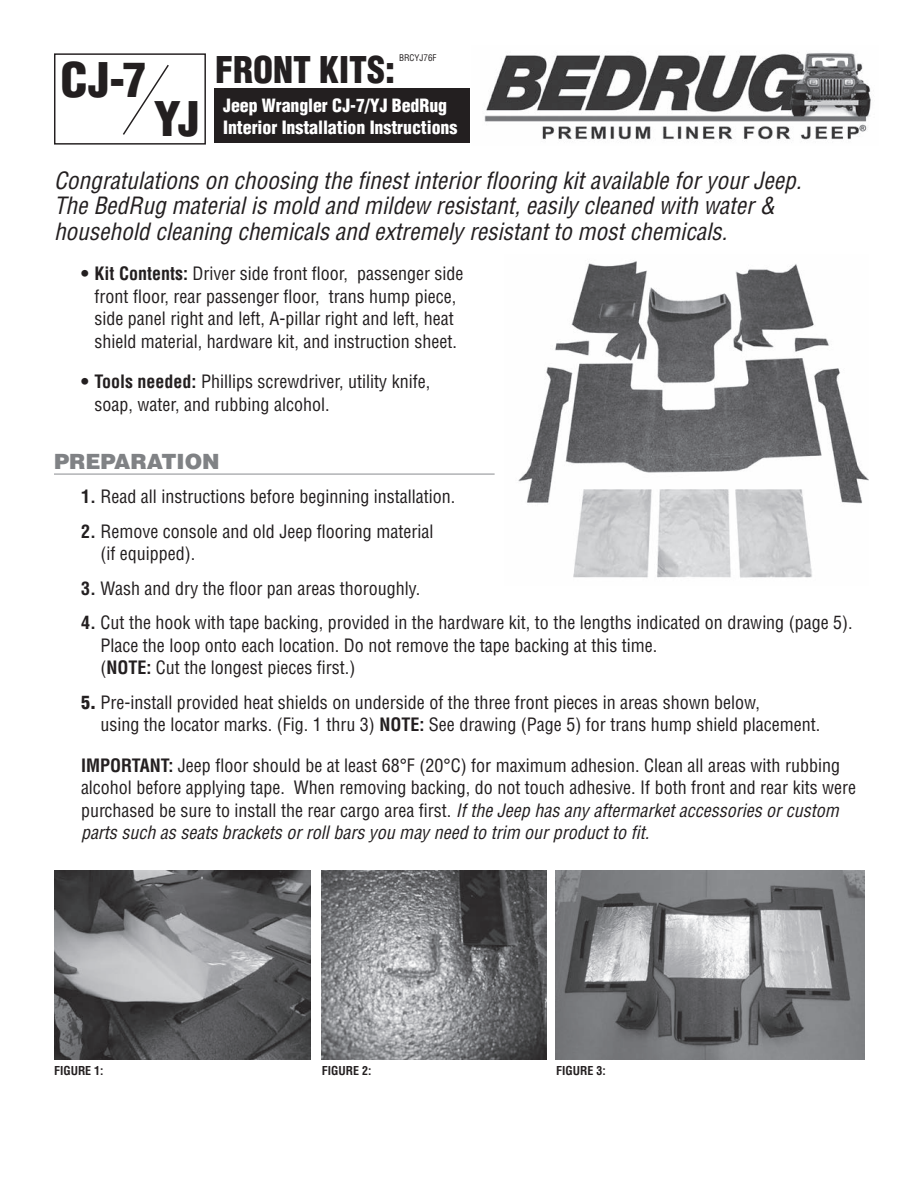
<style>
.page{position:relative;width:918px;height:1188px;background:#fff}
.page>*{position:absolute;margin:0;border:0;box-sizing:border-box;transform-origin:0 0}
.t1{font:900 condensed 46.65px "Helvetica";color:#231f20;scale:1.05 1}
.t2{font:900 condensed 36px "Helvetica";color:#231f20}
.t3{font:italic condensed 23.25px/25.5px "Helvetica";color:#231f20}
.t4{font:900 21px "Helvetica";color:#808285}
.t5{font:condensed 18px/22.5px "Helvetica";color:#231f20}
.t6{font:900 condensed 18px "Helvetica";letter-spacing:-.005em;color:#fff}
.t7{font:900 condensed 17.85px "Helvetica";letter-spacing:-.005em;color:#fff}
.t8{font:700 condensed 12px "Helvetica";color:#231f20}
.t9{font:condensed 9px "Helvetica";color:#231f20}
.s1{font-weight:700}
.s2{font-weight:900}
.s3{font-style:italic}
</style>
<div class="page">
<img style="left:518px;top:261px;width:350px;height:317px">
<hr style="left:54px;top:474px;width:441px;height:1px;background:#8a8c8f">
<img style="left:54px;top:870px;width:257px;height:189px">
<img style="left:322px;top:870px;width:225px;height:189px">
<img style="left:556px;top:870px;width:309px;height:189px">
<img style="left:484px;top:53px;width:387px;height:88px">
<div style="left:214px;top:88px;width:256px;height:55px;background:#231f20"></div>
<div style="left:54px;top:53px;width:152px;height:92px;border:1px solid #231f20"></div>
<svg style="left:123px;top:64px;width:46px;height:71px"></svg>
<h1 class="t1" style="left:60px;top:51px;width:84px">CJ-7</h1>
<h1 class="t1" style="left:154px;top:90px;width:45px">YJ</h1>
<p class="t9" style="left:399px;top:52px;width:39px">BRCYJ76F</p>
<h2 class="t2" style="left:215px;top:47px;width:182px">FRONT KITS:</h2>
<p class="t7" style="left:223px;top:95px;width:225px">Jeep Wrangler CJ-7/YJ BedRug</p>
<p class="t6" style="left:223px;top:116px;width:236px">Interior Installation Instructions</p>
<p class="t3" style="left:54px;top:167px;width:749px">Congratulations on choosing the finest interior flooring kit available for your Jeep.<br>The BedRug material is mold and mildew resistant, easily cleaned with water &amp; household cleaning chemicals and extremely resistant to most chemicals.</p>
<p class="t5" style="left:81px;top:262px;width:384px;text-align:center"><span class="s1">• Kit Contents:</span> Driver side front floor, passenger side front floor, rear passenger floor, trans hump piece, side panel right and left, A-pillar right and left, heat shield material, hardware kit, and instruction sheet.</p>
<p class="t5" style="left:94px;top:370px;width:337px;text-indent:-14px"><span class="s1">• Tools needed:</span> Phillips screwdriver, utility knife, soap, water, and rubbing alcohol.</p>
<p class="t4" style="left:54px;top:447px;width:167px">PREPARATION</p>
<p class="t5" style="left:81px;top:485px;width:376px"><span class="s1">1.</span> Read all instructions before beginning installation.</p>
<p class="t5" style="left:100px;top:519px;width:334px;text-indent:-19px"><span class="s1">2.</span> Remove console and old Jeep flooring material (if equipped).</p>
<p class="t5" style="left:81px;top:576px;width:341px"><span class="s1">3.</span> Wash and dry the floor pan areas thoroughly.</p>
<p class="t5" style="left:100px;top:611px;width:754px;text-indent:-19px"><span class="s1">4.</span> Cut the hook with tape backing, provided in the hardware kit, to the lengths indicated on drawing (page 5).<br>Place the loop onto each location. Do not remove the tape backing at this time.<br>(<span class="s1">NoTe:</span> Cut the longest pieces first.)</p>
<p class="t5" style="left:100px;top:690px;width:721px;text-indent:-19px"><span class="s2">5.</span> Pre-install provided heat shields on underside of the three front pieces in areas shown below,<br>using the locator marks. (Fig. 1 thru 3) <span class="s1">NoTe:</span> See drawing (Page 5) for trans hump shield placement.</p>
<p class="t5" style="left:81px;top:753px;width:777px"><span class="s1">IMPoRTANT:</span> Jeep floor should be at least 68°F (20°C) for maximum adhesion. Clean all areas with rubbing alcohol before applying tape. When removing backing, do not touch adhesive. If both front and rear kits were purchased be sure to install the rear cargo area first. <span class="s3">If the Jeep has any aftermarket accessories or custom parts such as seats brackets or roll bars you may need to trim our product to fit.</span></p>
<p class="t8" style="left:54px;top:1064px;width:51px">FIguRe 1:</p>
<p class="t8" style="left:322px;top:1064px;width:51px">FIguRe 2:</p>
<p class="t8" style="left:556px;top:1064px;width:51px">FIguRe 3:</p>
</div>
